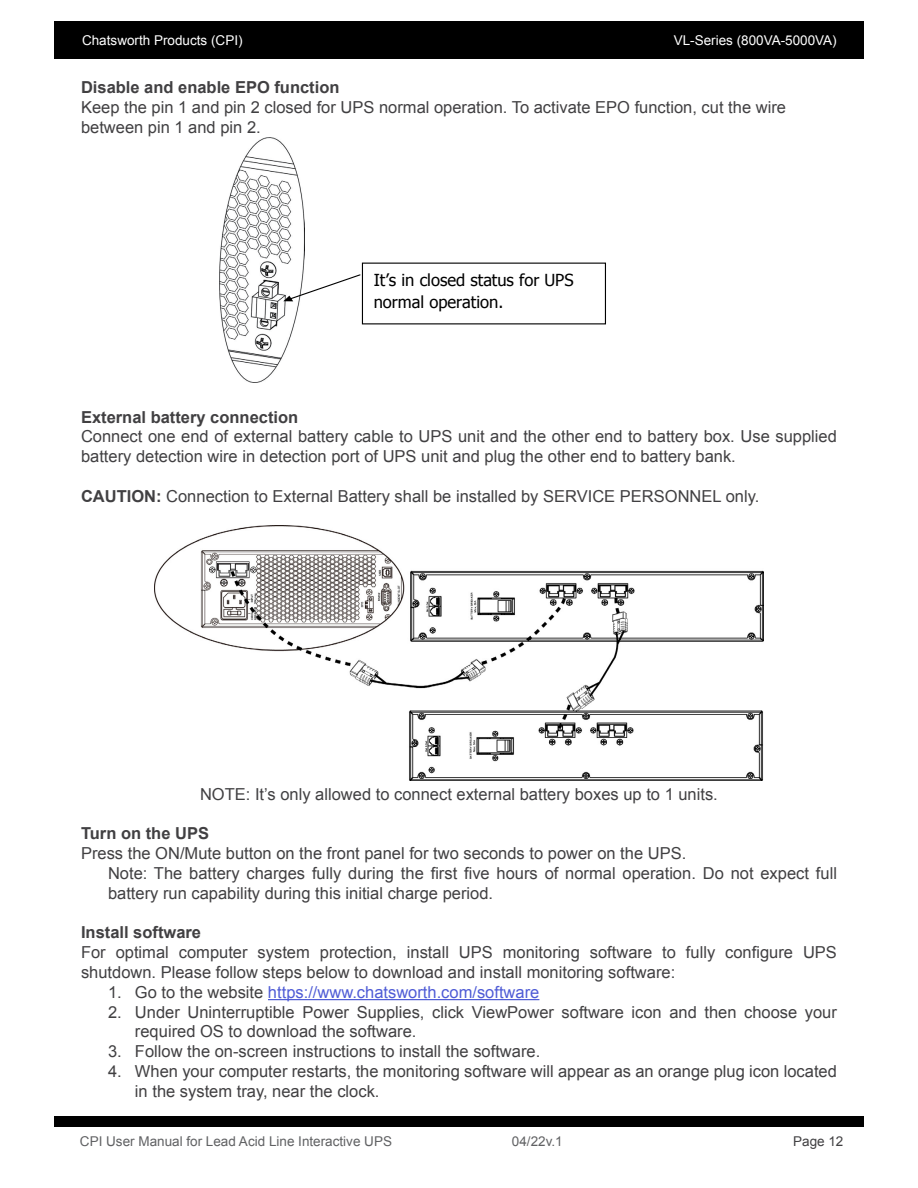
<style>
.page{position:relative;width:918px;height:1188px;background:#fff}
.page>*{position:absolute;margin:0;border:0;box-sizing:border-box;transform-origin:0 0}
.t1{font:16.5px/19.8px "Arial";color:#414042}
.t2{font:700 16.5px "Arial";color:#414042}
.t3{font:16.5px "Arial";color:#4f5cd6}
.t4{font:16.5px/22.8px "Tahoma";color:#000}
.t5{font:13.5px "Arial";color:#606163}
.t6{font:13.5px "Arial";color:#fff}
.t7{font:13.5px "Arial";color:#414042}
.s1{font-weight:700}
.s2{color:#414042}
</style>
<div class="page">
<div style="left:54px;top:21px;width:810px;height:38px;background:#000"></div>
<div style="left:54px;top:1116px;width:810px;height:11px;background:#000"></div>
<hr style="left:268px;top:999px;width:271px;height:1px;background:#4f5cd6">
<img style="left:220px;top:137px;width:84px;height:245px">
<svg style="left:283px;top:274px;width:79px;height:27px"></svg>
<img style="left:154px;top:525px;width:610px;height:255px">
<p class="t6" style="left:82px;top:31px;width:162px">Chatsworth Products (CPI)</p>
<p class="t6" style="left:674px;top:31px;width:165px">VL-Series (800VA-5000VA)</p>
<p class="t2" style="left:81px;top:76px;width:260px">Disable and enable EPO function</p>
<p class="t1" style="left:81px;top:97px;width:707px">Keep the pin 1 and pin 2 closed for UPS normal operation. To activate EPO function, cut the wire between pin 1 and pin 2.</p>
<p class="t4" style="left:374px;top:267px;width:201px">It’s in closed status for UPS normal operation.</p>
<p class="t2" style="left:81px;top:406px;width:219px">External battery connection</p>
<p class="t1" style="left:81px;top:427px;width:757px">Connect one end of external battery cable to UPS unit and the other end to battery box. Use supplied battery detection wire in detection port of UPS unit and plug the other end to battery bank.</p>
<p class="t1" style="left:81px;top:486px;width:680px"><span class="s1">CAUTION:</span> Connection to External Battery shall be installed by SERVICE PERSONNEL only.</p>
<p class="t1" style="left:200px;top:784px;width:519px">NOTE: It’s only allowed to connect external battery boxes up to 1 units.</p>
<p class="t2" style="left:81px;top:823px;width:130px">Turn on the UPS</p>
<p class="t1" style="left:108px;top:844px;width:730px;text-indent:-27px">Press the ON/Mute button on the front panel for two seconds to power on the UPS.<br>Note: The battery charges fully during the first five hours of normal operation. Do not expect full battery run capability during this initial charge period.</p>
<p class="t2" style="left:81px;top:922px;width:122px">Install software</p>
<p class="t1" style="left:81px;top:943px;width:757px">For optimal computer system protection, install UPS monitoring software to fully configure UPS shutdown. Please follow steps below to download and install monitoring software:</p>
<p class="t3" style="left:108px;top:981px;width:433px"><span class="s2">1. Go to the website</span> https://www.chatsworth.com/software</p>
<p class="t1" style="left:135px;top:1002px;width:704px;text-indent:-27px">2. Under Uninterruptible Power Supplies, click ViewPower software icon and then choose your required OS to download the software.</p>
<p class="t1" style="left:108px;top:1042px;width:434px">3. Follow the on-screen instructions to install the software.</p>
<p class="t1" style="left:135px;top:1062px;width:703px;text-indent:-27px">4. When your computer restarts, the monitoring software will appear as an orange plug icon located in the system tray, near the clock.</p>
<p class="t5" style="left:80px;top:1132px;width:314px">CPI User Manual for Lead Acid Line Interactive UPS</p>
<p class="t5" style="left:512px;top:1132px;width:52px">04/22v.1</p>
<p class="t7" style="left:793px;top:1132px;width:52px">Page 12</p>
</div>
